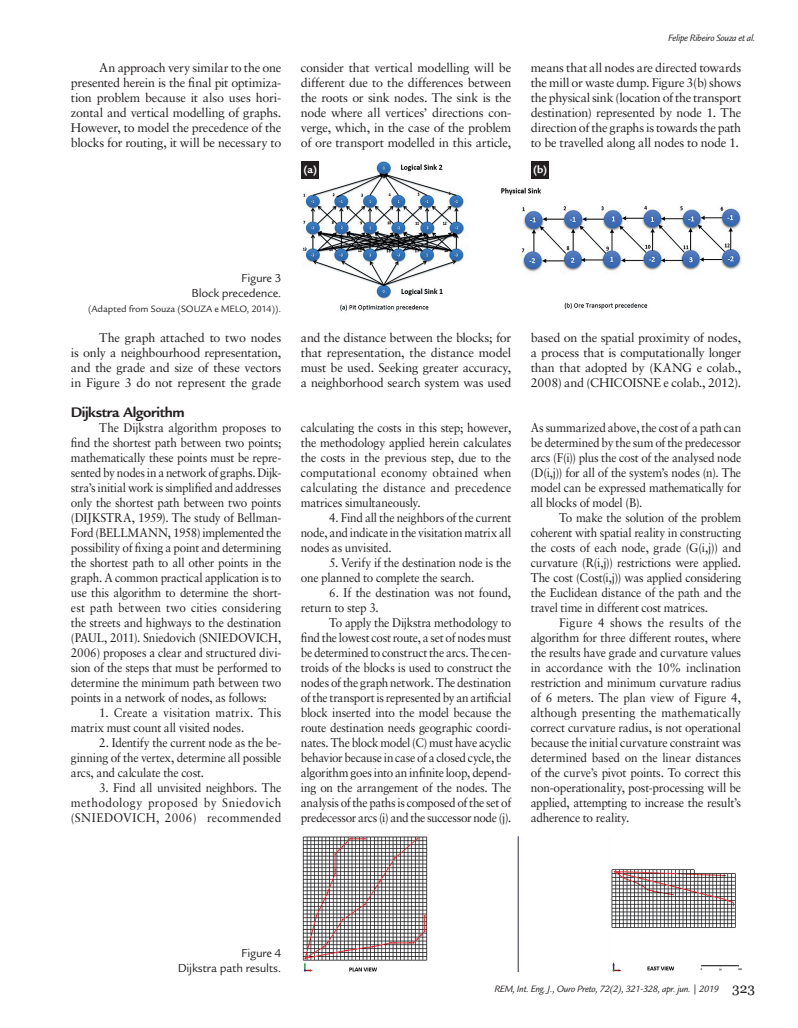
<style>
.page{position:relative;width:798px;height:1028px;background:#fff}
.page>*{position:absolute;margin:0;border:0;box-sizing:border-box;transform-origin:0 0}
.Subtítulo{font:700 15px "Legacy Sans";letter-spacing:-.025em;color:#231f20}
.t1{font:13.75px "Georgia";color:#231f20}
.Texto_-_EN{font:12.5px/15px "Sabon LT Std";letter-spacing:-.015em;color:#231f20;text-align:justify;scale:.94 1}
.Texto_-_EN-2{font:12.5px/15px "Sabon LT Std";letter-spacing:-.015em;color:#231f20;text-align:justify}
.Texto_-_EN-3{font:12.5px/15px "Sabon LT Std";letter-spacing:-.015em;color:#231f20;text-align:justify;scale:.95 1}
.Legenda{font:12.5px "Legacy Sans";letter-spacing:-.015em;color:#231f20}
.legenda_PT{font:700 11.25px "Legacy Sans";color:#fff}
.t2{font:italic 10px "Legacy Sans";letter-spacing:-.025em;color:#231f20}
.Legenda-2{font:10px "Legacy Sans";letter-spacing:-.01em;color:#231f20}
</style>
<div class="page">
<img style="left:301px;top:162px;width:440px;height:149px">
<div style="left:301px;top:161px;width:18px;height:17px;background:#231f20"></div>
<div style="left:531px;top:161px;width:17px;height:17px;background:#231f20"></div>
<img style="left:301px;top:837px;width:440px;height:135px">
<p class="t2" style="left:667px;top:32px;width:89px">Felipe Ribeiro Souza et al.</p>
<p class="Texto_-_EN-2" style="left:71px;top:60px;width:212px;text-indent:28px">An approach very similar to the one presented herein is the final pit optimiza&shy;tion problem because it also uses hori&shy;zontal and vertical modelling of graphs.<br>However, to model the precedence of the blocks for routing, it will be necessary to</p>
<p class="Texto_-_EN-2" style="left:301px;top:60px;width:212px">consider that vertical modelling will be different due to the differences between the roots or sink nodes. The sink is the node where all vertices’ directions con&shy;verge, which, in the case of the problem of ore transport modelled in this article,</p>
<p class="Texto_-_EN-2" style="left:530px;top:60px;width:212px">means that all nodes are directed towards the mill or waste dump. Figure 3(b) shows the physical sink (location of the transport destination) represented by node 1. The direction of the graphs is towards the path to be travelled along all nodes to node 1.</p>
<p class="legenda_PT" style="left:303px;top:162px;width:15px">(a)</p>
<p class="legenda_PT" style="left:533px;top:162px;width:16px">(b)</p>
<p class="Legenda" style="left:241px;top:271px;width:41px">Figure 3</p>
<p class="Legenda" style="left:191px;top:286px;width:91px">Block precedence.</p>
<p class="Legenda-2" style="left:88px;top:303px;width:194px">(Adapted from Souza (SOUZA e MELO, 2014)).</p>
<p class="Texto_-_EN-2" style="left:71px;top:330px;width:212px;text-indent:28px">The graph attached to two nodes is only a neighbourhood representation, and the grade and size of these vectors in Figure 3 do not represent the grade</p>
<p class="Texto_-_EN-2" style="left:301px;top:330px;width:212px">and the distance between the blocks; for that representation, the distance model must be used. Seeking greater accuracy, a neighborhood search system was used</p>
<p class="Texto_-_EN-2" style="left:530px;top:330px;width:212px">based on the spatial proximity of nodes, a process that is computationally longer than that adopted by (KANG e colab., 2008) and (CHICOISNE e colab., 2012).</p>
<p class="Texto_-_EN" style="left:71px;top:420px;width:225px;text-indent:28px">The Dijkstra algorithm proposes to find the shortest path between two points; mathematically these points must be repre&shy;sented by nodes in a network of graphs. Dijk&shy;stra’s initial work is simplified and addresses only the shortest path between two points (DIJKSTRA, 1959). The study of Bellman-Ford (BELLMANN, 1958) implemented the possibility of fixing a point and determining the shortest path to all other points in the graph. A common practical application is to use this algorithm to determine the short&shy;est path between two cities considering the streets and highways to the destination (PAUL, 2011). Sniedovich (SNIEDOVICH, 2006) proposes a clear and structured divi&shy;sion of the steps that must be performed to determine the minimum path between two points in a network of nodes, as follows:</p>
<p class="Texto_-_EN" style="left:71px;top:705px;width:225px;text-indent:28px">1. Create a visitation matrix. This matrix must count all visited nodes.</p>
<p class="Texto_-_EN" style="left:71px;top:735px;width:225px;text-indent:28px">2. Identify the current node as the be&shy;ginning of the vertex, determine all possible arcs, and calculate the cost.</p>
<p class="Texto_-_EN-3" style="left:71px;top:780px;width:223px;text-indent:28px">3. Find all unvisited neighbors. The methodology proposed by Sniedovich (SNIEDOVICH, 2006) recommended</p>
<p class="Subtítulo" style="left:71px;top:403px;width:115px">Dijkstra Algorithm</p>
<p class="Texto_-_EN-3" style="left:301px;top:420px;width:223px">calculating the costs in this step; however, the methodology applied herein calculates the costs in the previous step, due to the computational economy obtained when calculating the distance and precedence matrices simultaneously.</p>
<p class="Texto_-_EN" style="left:301px;top:510px;width:225px;text-indent:28px">4. Find all the neighbors of the current node, and indicate in the visitation matrix all nodes as unvisited.</p>
<p class="Texto_-_EN" style="left:301px;top:555px;width:225px;text-indent:28px">5. Verify if the destination node is the one planned to complete the search.</p>
<p class="Texto_-_EN" style="left:301px;top:585px;width:225px;text-indent:28px">6. If the destination was not found, return to step 3.</p>
<p class="Texto_-_EN" style="left:301px;top:615px;width:225px;text-indent:28px">To apply the Dijkstra methodology to find the lowest cost route, a set of nodes must be determined to construct the arcs. The cen&shy;troids of the blocks is used to construct the nodes of the graph network. The destination of the transport is represented by an artificial block inserted into the model because the route destination needs geographic coordi&shy;nates. The block model (C) must have acyclic behavior because in case of a closed cycle, the algorithm goes into an infinite loop, depend&shy;ing on the arrangement of the nodes. The analysis of the paths is composed of the set of predecessor arcs (i) and the successor node (j).</p>
<p class="Texto_-_EN" style="left:530px;top:420px;width:225px">As summarized above, the cost of a path can be determined by the sum of the predecessor arcs (F(i)) plus the cost of the analysed node (D(i,j)) for all of the system’s nodes (n). The model can be expressed mathematically for all blocks of model (B).</p>
<p class="Texto_-_EN" style="left:530px;top:510px;width:225px;text-indent:28px">To make the solution of the problem coherent with spatial reality in constructing the costs of each node, grade (G(i,j)) and curvature (R(i,j)) restrictions were applied.<br>The cost (Cost(i,j)) was applied considering the Euclidean distance of the path and the travel time in different cost matrices.</p>
<p class="Texto_-_EN-3" style="left:530px;top:615px;width:223px;text-indent:28px">Figure 4 shows the results of the algorithm for three different routes, where the results have grade and curvature values in accordance with the 10% inclination restriction and minimum curvature radius of 6 meters. The plan view of Figure 4, although presenting the mathematically correct curvature radius, is not operational because the initial curvature constraint was determined based on the linear distances of the curve’s pivot points. To correct this non-operationality, post-processing will be applied, attempting to increase the result’s adherence to reality.</p>
<p class="Legenda" style="left:241px;top:946px;width:41px">Figure 4</p>
<p class="Legenda" style="left:178px;top:961px;width:105px">Dijkstra path results.</p>
<p class="t2" style="left:494px;top:983px;width:226px">REM, Int. Eng. J., Ouro Preto, 72(2), 321-328, apr. jun. | 2019</p>
<p class="t1" style="left:732px;top:979px;width:24px">323</p>
</div>
